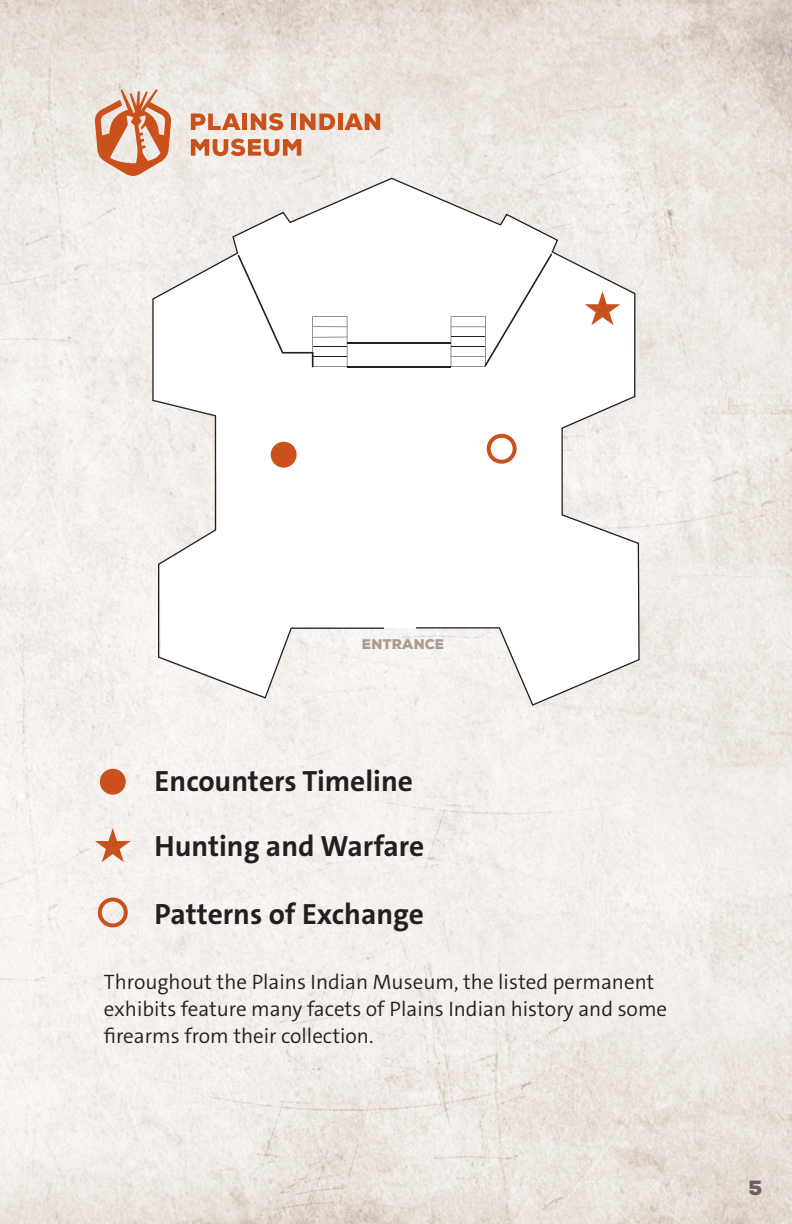
<style>
.page{position:relative;width:792px;height:1224px;background:#fff}
.page>*{position:absolute;margin:0;border:0;box-sizing:border-box;transform-origin:0 0}
.t1{font:700 29.4px "The Sans C4 s";color:#231f20}
.t2{font:300 21px/27px "The Sans C4 s";color:#231f20}
.t3{font:900 20px "Nexa Rust Sans";color:#6d605d}
.t4{font:900 13.6px "Nexa Rust Sans";color:#ab9c8e}
</style>
<div class="page">
<img style="left:0;top:0;width:792px;height:1224px">
<div style="left:98px;top:898px;width:30px;height:29px;border:4px solid #cb511c;border-radius:50%"></div>
<svg style="left:95px;top:828px;width:36px;height:34px"></svg>
<svg style="left:191px;top:139px;width:110px;height:17px;background:#da9272"></svg>
<svg style="left:344px;top:114px;width:36px;height:16px"></svg>
<div style="left:338px;top:114px;width:5px;height:16px;background:#cb511c"></div>
<svg style="left:300px;top:114px;width:35px;height:16px"></svg>
<div style="left:291px;top:114px;width:5px;height:16px;background:#cb511c"></div>
<svg style="left:251px;top:113px;width:32px;height:18px"></svg>
<div style="left:242px;top:114px;width:5px;height:16px;background:#cb511c"></div>
<svg style="left:191px;top:114px;width:50px;height:16px"></svg>
<svg style="left:95px;top:89px;width:76px;height:87px;background:#dea48a"></svg>
<svg style="left:152px;top:177px;width:488px;height:530px"></svg>
<div style="left:100px;top:769px;width:26px;height:26px;background:#cb511c;border-radius:50%"></div>
<div style="left:271px;top:442px;width:26px;height:26px;background:#cb511c;border-radius:50%"></div>
<div style="left:487px;top:434px;width:30px;height:30px;border:4px solid #cb511c;border-radius:50%"></div>
<svg style="left:585px;top:291px;width:35px;height:34px"></svg>
<p class="t4" style="left:362px;top:635px;width:84px">ENTRANCE</p>
<p class="t1" style="left:155px;top:762px;width:260px">Encounters Timeline</p>
<p class="t1" style="left:155px;top:827px;width:271px">Hunting and Warfare</p>
<p class="t1" style="left:155px;top:895px;width:271px">Patterns of Exchange</p>
<p class="t2" style="left:104px;top:969px;width:565px">Throughout the Plains Indian Museum, the listed permanent exhibits feature many facets of Plains Indian history and some firearms from their collection.</p>
<p class="t3" style="left:749px;top:1175px;width:15px">5</p>
</div>
